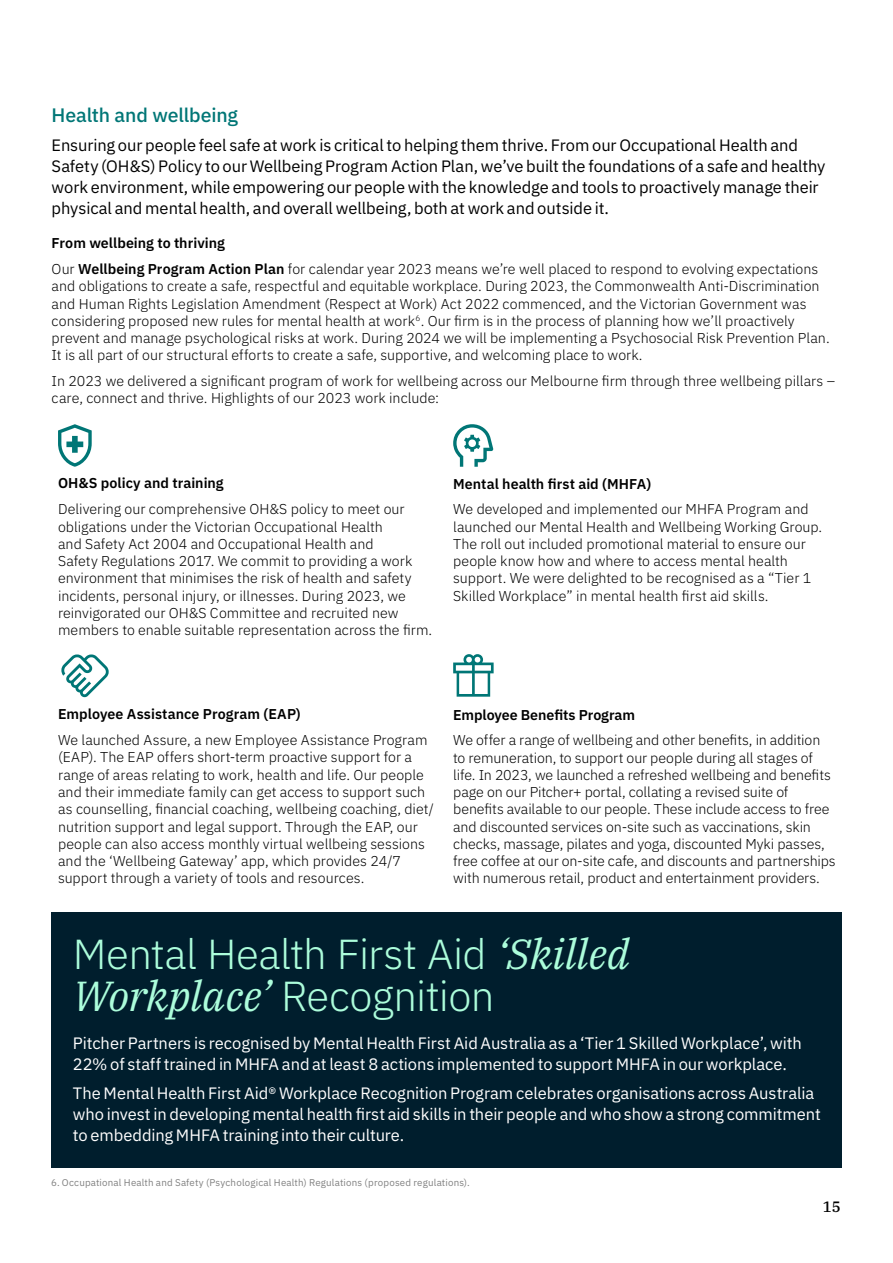
<style>
.page{position:relative;width:893px;height:1263px;background:#fff}
.page>*{position:absolute;margin:0;border:0;box-sizing:border-box;transform-origin:0 0}
.t1{font:300 42px/42px "IBM Plex Sans";letter-spacing:-.015em;color:#acfddb}
.t2{font:500 19.5px "IBM Plex Sans";letter-spacing:-.01em;color:#007676}
.t3{font:16.5px/21px "IBM Plex Sans";letter-spacing:-.005em;color:#fff}
.t4{font:16.5px/21px "IBM Plex Sans";letter-spacing:-.005em;color:#000}
.t5{font:500 15px "IBM Plex Serif";color:#000}
.t6{font:300 14.25px/17.2px "IBM Plex Sans";color:#000}
.t7{font:600 14.25px "IBM Plex Sans";color:#000}
.t8{font:9.75px "IBM Plex Sans";letter-spacing:.015em;color:#808080}
.s1{font-weight:600}
.s2{font-family:"IBM Plex Serif";font-weight:400;font-style:italic}
</style>
<div class="page">
<svg style="left:58px;top:424px;width:34px;height:43px"></svg>
<svg style="left:453px;top:424px;width:40px;height:43px"></svg>
<svg style="left:61px;top:654px;width:48px;height:43px"></svg>
<svg style="left:453px;top:654px;width:41px;height:43px"></svg>
<div style="left:52px;top:912px;width:790px;height:256px;background:#001e2d"></div>
<h2 class="t2" style="left:52px;top:99px;width:188px">Health and wellbeing</h2>
<p class="t4" style="left:52px;top:133px;width:775px">Ensuring our people feel safe at work is critical to helping them thrive. From our Occupational Health and Safety (OH&amp;S) Policy to our Wellbeing Program Action Plan, we’ve built the foundations of a safe and healthy work environment, while empowering our people with the knowledge and tools to proactively manage their physical and mental health, and overall wellbeing, both at work and outside it.</p>
<p class="t6" style="left:52px;top:229px;width:768px;line-height:25.8px"><span class="s1">From wellbeing to thriving<br></span>Our <span class="s1">Wellbeing Program Action Plan</span> for calendar year 2023 means we’re well placed to respond to evolving expectations</p>
<p class="t6" style="left:52px;top:276px;width:780px">and obligations to create a safe, respectful and equitable workplace. During 2023, the Commonwealth Anti-Discrimination and Human Rights Legislation Amendment (Respect at Work) Act 2022 commenced, and the Victorian Government was considering proposed new rules for mental health at work<sup>6</sup>. Our firm is in the process of planning how we’ll proactively prevent and manage psychological risks at work. During 2024 we will be implementing a Psychosocial Risk Prevention Plan.<br>It is all part of our structural efforts to create a safe, supportive, and welcoming place to work.</p>
<p class="t6" style="left:52px;top:371px;width:785px">In 2023 we delivered a significant program of work for wellbeing across our Melbourne firm through three wellbeing pillars – care, connect and thrive. Highlights of our 2023 work include:</p>
<p class="t7" style="left:58px;top:472px;width:167px">OH&amp;S policy and training</p>
<p class="t6" style="left:58px;top:499px;width:376px">Delivering our comprehensive OH&amp;S policy to meet our obligations under the Victorian Occupational Health<br>and Safety Act 2004 and Occupational Health and<br>Safety Regulations 2017. We commit to providing a work environment that minimises the risk of health and safety incidents, personal injury, or illnesses. During 2023, we reinvigorated our OH&amp;S Committee and recruited new members to enable suitable representation across the firm.</p>
<p class="t7" style="left:453px;top:472px;width:200px">Mental health first aid (MHFA)</p>
<p class="t6" style="left:453px;top:499px;width:371px">We developed and implemented our MHFA Program and launched our Mental Health and Wellbeing Working Group.<br>The roll out included promotional material to ensure our people know how and where to access mental health support. We were delighted to be recognised as a “Tier 1<br>Skilled Workplace” in mental health first aid skills.</p>
<p class="t7" style="left:58px;top:703px;width:244px">Employee Assistance Program (EAP)</p>
<p class="t6" style="left:58px;top:730px;width:377px">We launched Assure, a new Employee Assistance Program (EAP). The EAP offers short-term proactive support for a range of areas relating to work, health and life. Our people and their immediate family can get access to support such as counselling, financial coaching, wellbeing coaching, diet/ nutrition support and legal support. Through the EAP, our people can also access monthly virtual wellbeing sessions and the ‘Wellbeing Gateway’ app, which provides 24/7 support through a variety of tools and resources.</p>
<p class="t7" style="left:453px;top:703px;width:183px">Employee Benefits Program</p>
<p class="t6" style="left:453px;top:730px;width:384px">We offer a range of wellbeing and other benefits, in addition to remuneration, to support our people during all stages of life. In 2023, we launched a refreshed wellbeing and benefits page on our Pitcher+ portal, collating a revised suite of benefits available to our people. These include access to free and discounted services on-site such as vaccinations, skin checks, massage, pilates and yoga, discounted Myki passes, free coffee at our on-site cafe, and discounts and partnerships with numerous retail, product and entertainment providers.</p>
<h1 class="t1" style="left:73px;top:929px;width:558px">Mental Health First Aid <span class="s2">‘Skilled<br>Workplace’</span> Recognition</h1>
<p class="t3" style="left:73px;top:1031px;width:730px">Pitcher Partners is recognised by Mental Health First Aid Australia as a ‘Tier 1 Skilled Workplace’, with<br>22% of staff trained in MHFA and at least 8 actions implemented to support MHFA in our workplace.</p>
<p class="t3" style="left:73px;top:1081px;width:749px">The Mental Health First Aid® Workplace Recognition Program celebrates organisations across Australia who invest in developing mental health first aid skills in their people and who show a strong commitment to embedding MHFA training into their culture.</p>
<p class="t8" style="left:51px;top:1175px;width:420px">6. Occupational Health and Safety (Psychological Health) Regulations (proposed regulations).</p>
<p class="t5" style="left:823px;top:1195px;width:19px">15</p>
</div>
